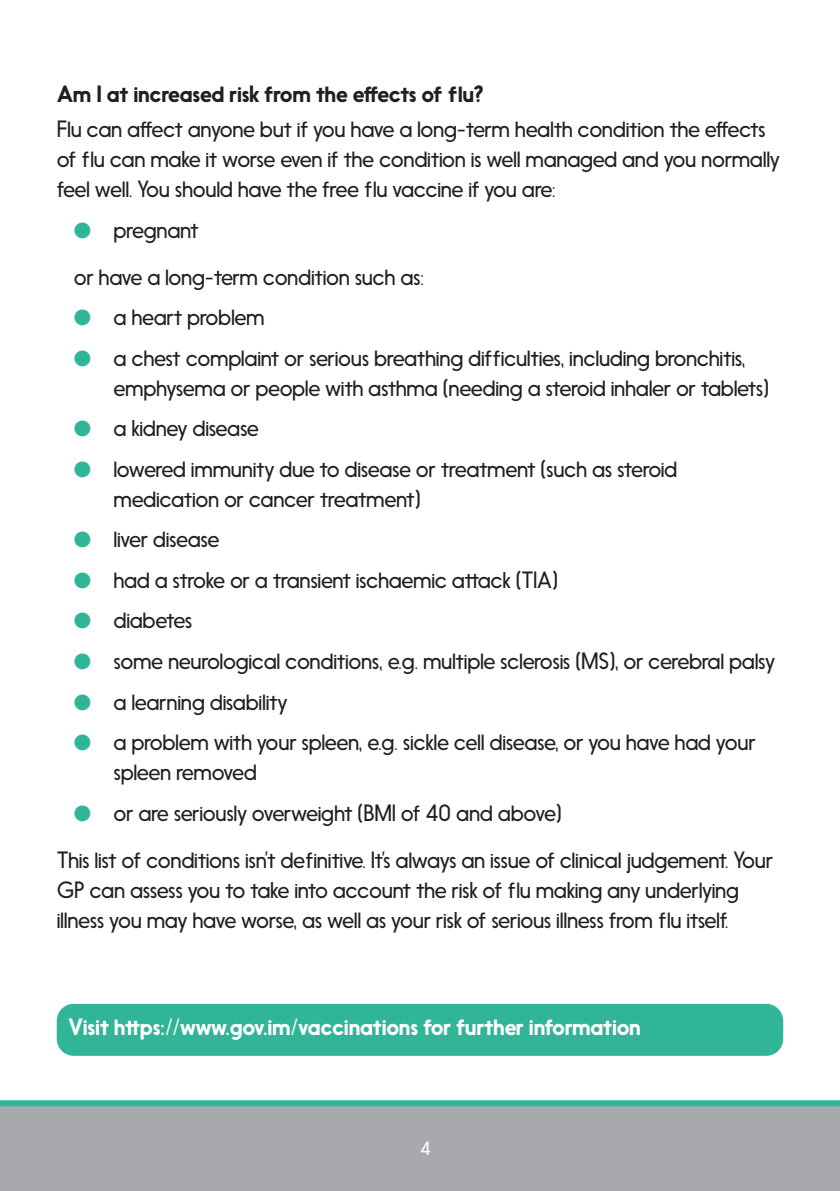
<style>
.page{position:relative;width:840px;height:1191px;background:#fff}
.page>*{position:absolute;margin:0;border:0;box-sizing:border-box;transform-origin:0 0}
.t1{font:300 22px/30px "Nanami Pro";letter-spacing:-.015em;color:#231f20}
.t2{font:500 22px "Nanami Pro";letter-spacing:-.015em;color:#fff}
.t3{font:500 22px "Nanami Pro";letter-spacing:-.02em;color:#231f20}
.t4{font:300 18px "Nanami Pro";color:#fff}
.s1{color:#30b696}
</style>
<div class="page">
<div style="left:0;top:1106px;width:839px;height:85px;background:#a8a9ad"></div>
<div style="left:0;top:1100px;width:839px;height:6px;background:#30b696"></div>
<div style="left:57px;top:1003px;width:725px;height:52px;background:#30b696;border-radius:17px"></div>
<p class="t3" style="left:57px;top:80px;width:428px">Am I at increased risk from the effects of flu?</p>
<p class="t1" style="left:57px;top:115px;width:724px">Flu can affect anyone but if you have a long-term health condition the effects of flu can make it worse even if the condition is well managed and you normally feel well. You should have the free flu vaccine if you are:</p>
<p class="t1" style="left:74px;top:207px;width:351px;line-height:47px"><span class="s1">●</span> pregnant<br>or have a long-term condition such as:</p>
<p class="t1" style="left:74px;top:303px;width:192px"><span class="s1">●</span> a heart problem</p>
<p class="t1" style="left:113px;top:343px;width:656px;text-indent:-40px"><span class="s1">●</span> a chest complaint or serious breathing difficulties, including bronchitis, emphysema or people with asthma (needing a steroid inhaler or tablets)</p>
<p class="t1" style="left:74px;top:414px;width:186px"><span class="s1">●</span> a kidney disease</p>
<p class="t1" style="left:113px;top:454px;width:565px;text-indent:-40px"><span class="s1">●</span> lowered immunity due to disease or treatment (such as steroid medication or cancer treatment)</p>
<p class="t1" style="left:74px;top:525px;width:147px"><span class="s1">●</span> liver disease</p>
<p class="t1" style="left:74px;top:565px;width:485px"><span class="s1">●</span> had a stroke or a transient ischaemic attack (TIA)</p>
<p class="t1" style="left:74px;top:606px;width:120px"><span class="s1">●</span> diabetes</p>
<p class="t1" style="left:74px;top:646px;width:702px"><span class="s1">●</span> some neurological conditions, e.g. multiple sclerosis (MS), or cerebral palsy</p>
<p class="t1" style="left:74px;top:687px;width:215px"><span class="s1">●</span> a learning disability</p>
<p class="t1" style="left:113px;top:727px;width:643px;text-indent:-40px"><span class="s1">●</span> a problem with your spleen, e.g. sickle cell disease, or you have had your spleen removed</p>
<p class="t1" style="left:57px;top:789px;width:717px;line-height:47px;text-indent:17px"><span class="s1">●</span> or are seriously overweight (BMI of 40 and above)<br>This list of conditions isn’t definitive. It’s always an issue of clinical judgement. Your</p>
<p class="t1" style="left:57px;top:875px;width:683px">GP can assess you to take into account the risk of flu making any underlying illness you may have worse, as well as your risk of serious illness from flu itself.</p>
<p class="t2" style="left:68px;top:1013px;width:574px">Visit https://www.gov.im/vaccinations for further information</p>
<p class="t4" style="left:420px;top:1138px;width:12px">4</p>
</div>
